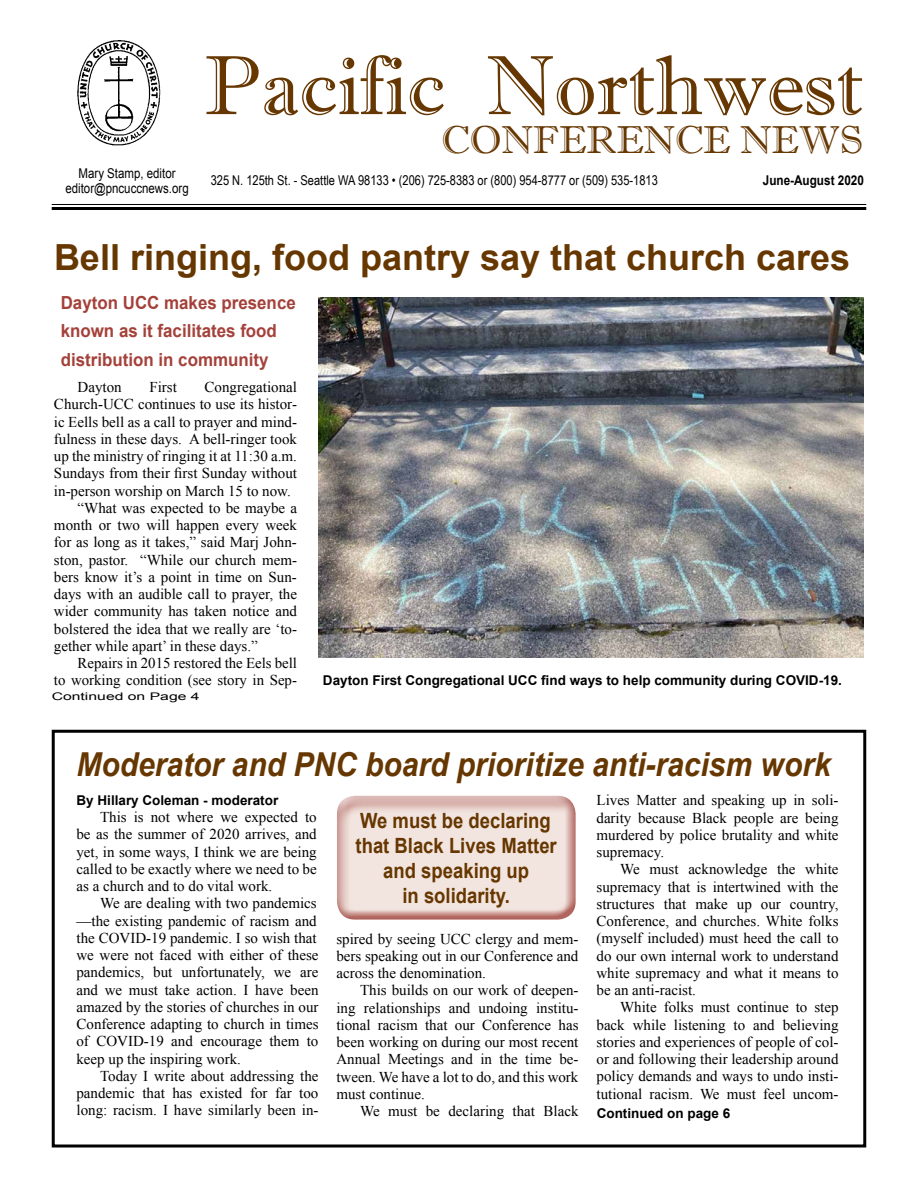
<style>
.page{position:relative;width:918px;height:1188px;background:#fff}
.page>*{position:absolute;margin:0;border:0;box-sizing:border-box;transform-origin:0 0}
.t1{font:84px "Imprint MT Shadow";color:#663700}
.t2{font:39px "Imprint MT Shadow";color:#663700}
.t3{font:700 36px "Arial";color:#663700}
.t4{font:italic 700 33px "Arial";color:#663700;scale:.91 1}
.t5{font:700 21px/25.2px "Arial";color:#663700;text-align:center;scale:.88 1}
.t6{font:700 18px/28.5px "Arial";color:#a4413a;scale:.94 1}
.t7{font:15px/17.2px "Times New Roman";color:#000;text-align:justify}
.t8{font:700 13.5px "Arial";color:#000}
.t9{font:13.5px "Arial Narrow";color:#000}
.t10{font:13.5px/15px "Arial";color:#000;text-align:center;scale:.85 1}
.t11{font:700 13.5px "Arial";color:#000;scale:.87 1}
.t12{font:10.5px "Arial";color:#000;scale:1.5 1}
</style>
<div class="page">
<hr style="left:52px;top:207px;width:814px;height:3px;background:#000">
<hr style="left:52px;top:204px;width:814px;height:1px;background:#000">
<img style="left:77px;top:40px;width:84px;height:106px">
<div style="left:52px;top:730px;width:814px;height:418px;border:3px solid #000"></div>
<div style="left:336px;top:793px;width:245px;height:116px;background:#fff;opacity:.75"></div>
<div style="left:336px;top:797px;width:251px;height:123px;background:#a4413a;opacity:.75"></div>
<img style="left:319px;top:297px;width:545px;height:361px">
<p class="t10" style="left:65px;top:166px;width:147px">Mary Stamp, editor editor@pncuccnews.org</p>
<h1 class="t1" style="left:204px;top:36px;width:660px">Pacific Northwest</h1>
<h2 class="t2" style="left:442px;top:117px;width:423px">CONFERENCE NEWS</h2>
<p class="t9" style="left:211px;top:171px;width:449px">325 N. 125th St. - Seattle WA 98133 • (206) 725-8383 or (800) 954-8777 or (509) 535-1813</p>
<p class="t11" style="left:763px;top:172px;width:118px">June-August 2020</p>
<h3 class="t3" style="left:54px;top:234px;width:798px">Bell ringing, food pantry say that church cares</h3>
<p class="t6" style="left:61px;top:289px;width:252px">Dayton UCC makes presence known as it facilitates food distribution in community</p>
<p class="t7" style="left:78px;top:378px;width:46px">Dayton</p>
<p class="t7" style="left:149px;top:378px;width:29px">First</p>
<p class="t7" style="left:205px;top:378px;width:94px">Congregational</p>
<p class="t7" style="left:54px;top:396px;width:244px">Church-UCC continues to use its histor-</p>
<p class="t7" style="left:54px;top:413px;width:245px">ic Eells bell as a call to prayer and mind-</p>
<p class="t7" style="left:54px;top:430px;width:245px">fulness in these days. A bell-ringer took</p>
<p class="t7" style="left:54px;top:447px;width:244px">up the ministry of ringing it at 11:30 a.m.</p>
<p class="t7" style="left:54px;top:465px;width:245px">Sundays from their first Sunday without</p>
<p class="t7" style="left:54px;top:482px;width:238px">in-person worship on March 15 to now.</p>
<p class="t7" style="left:78px;top:499px;width:221px">“What was expected to be maybe a</p>
<p class="t7" style="left:54px;top:516px;width:245px">month or two will happen every week</p>
<p class="t7" style="left:54px;top:534px;width:244px">for as long as it takes,” said Marj John-</p>
<p class="t7" style="left:54px;top:551px;width:245px">ston, pastor. “While our church mem-</p>
<p class="t7" style="left:54px;top:568px;width:244px">bers know it’s a point in time on Sun-</p>
<p class="t7" style="left:54px;top:585px;width:245px">days with an audible call to prayer, the</p>
<p class="t7" style="left:54px;top:603px;width:245px">wider community has taken notice and</p>
<p class="t7" style="left:54px;top:620px;width:245px">bolstered the idea that we really are ‘to-</p>
<p class="t7" style="left:54px;top:637px;width:205px">gether while apart’ in these days.”</p>
<p class="t7" style="left:78px;top:654px;width:221px">Repairs in 2015 restored the Eels bell</p>
<p class="t7" style="left:54px;top:672px;width:245px">to working condition (see story in Sep-</p>
<p class="t12" style="left:52px;top:690px;width:100px">Continued on Page 4</p>
<p class="t8" style="left:323px;top:671px;width:521px">Dayton First Congregational UCC find ways to help community during COVID-19.</p>
<h3 class="t4" style="left:76px;top:743px;width:830px">Moderator and PNC board prioritize anti-racism work</h3>
<h3 class="t5" style="left:356px;top:808px;width:230px">We must be declaring that Black Lives Matter and speaking up<br>in solidarity.</h3>
<p class="t7" style="left:597px;top:792px;width:244px">Lives Matter and speaking up in soli&shy;darity because Black people are being murdered by police brutality and white supremacy.</p>
<p class="t7" style="left:597px;top:861px;width:244px;text-indent:24px">We must acknowledge the white supremacy that is intertwined with the structures that make up our country, Conference, and churches. White folks (myself included) must heed the call to do our own internal work to understand white supremacy and what it means to be an anti-racist.</p>
<p class="t7" style="left:597px;top:999px;width:244px;text-indent:24px">White folks must continue to step back while listening to and believing stories and experiences of people of col&shy;or and following their leadership around policy demands and ways to undo insti&shy;tutional racism. We must feel uncom-</p>
<p class="t8" style="left:76px;top:791px;width:203px">By Hillary Coleman - moderator</p>
<p class="t7" style="left:76px;top:808px;width:242px;text-indent:24px">This is not where we expected to be as the summer of 2020 arrives, and yet, in some ways, I think we are being called to be exactly where we need to be as a church and to do vital work.</p>
<p class="t7" style="left:76px;top:894px;width:244px;text-align:left;text-indent:24px">We are dealing with two pandemics —the existing pandemic of racism and the COVID-19 pandemic. I so wish that we were not faced with either of these pandemics, but unfortunately, we are and we must take action. I have been amazed by the stories of churches in our Conference adapting to church in times of COVID-19 and encourage them to keep up the inspiring work.</p>
<p class="t7" style="left:76px;top:1067px;width:244px;text-indent:24px">Today I write about addressing the pandemic that has existed for far too long: racism. I have similarly been in-</p>
<p class="t7" style="left:336px;top:930px;width:243px">spired by seeing UCC clergy and mem&shy;bers speaking out in our Conference and across the denomination.</p>
<p class="t7" style="left:336px;top:981px;width:244px;text-indent:24px">This builds on our work of deepen&shy;ing relationships and undoing institu&shy;tional racism that our Conference has been working on during our most recent Annual Meetings and in the time be&shy;tween. We have a lot to do, and this work must continue.</p>
<p class="t7" style="left:360px;top:1102px;width:220px">We must be declaring that Black</p>
<p class="t8" style="left:597px;top:1104px;width:135px">Continued on page 6</p>
</div>
